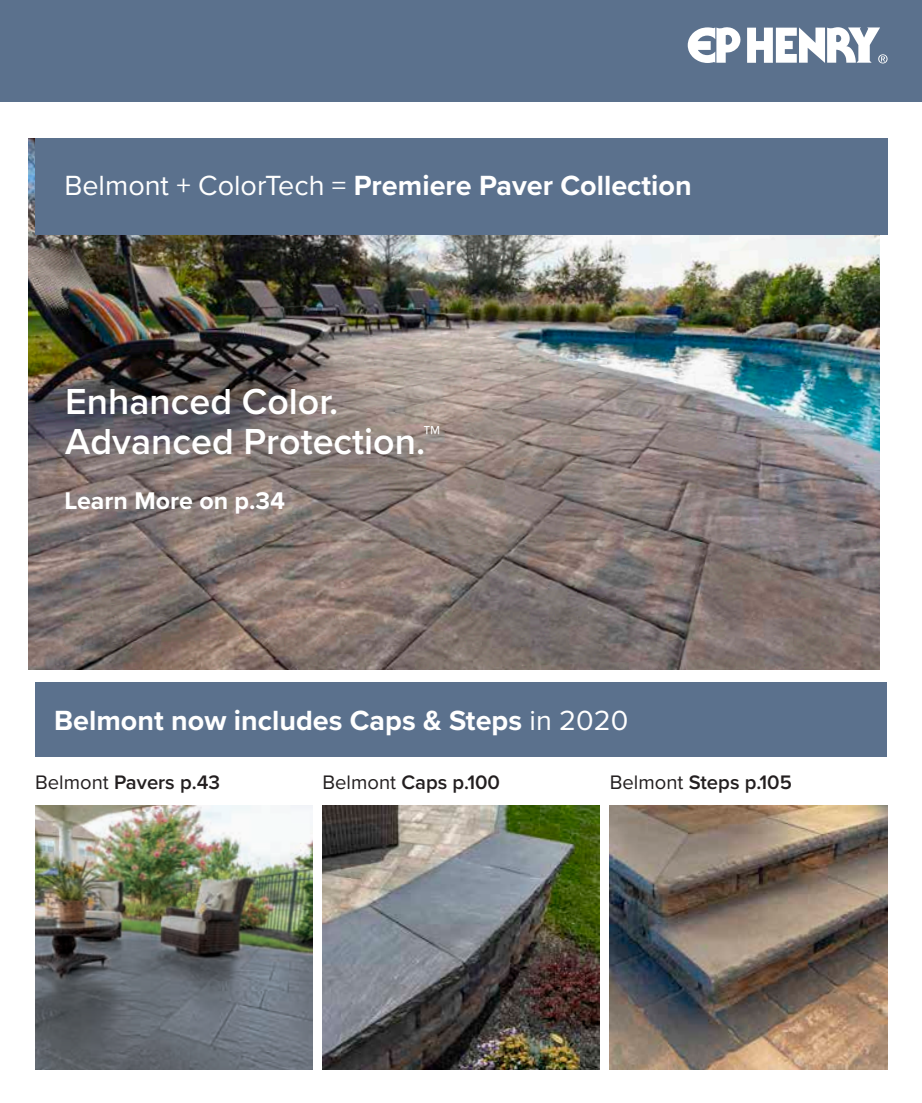
<style>
.page{position:relative;width:922px;height:1103px;background:#fff}
.page>*{position:absolute;margin:0;border:0;box-sizing:border-box;transform-origin:0 0}
.Edu_-_Large_Opening{font:600 37.5px/40px "Proxima Nova";color:#fff}
.Edu_-_Large_Opening-2{font:700 28.75px "Proxima Nova";color:#fff}
.Edu_-_Large_Opening-3{font:700 25px "Proxima Nova";color:#fff}
.Edu_-_Large_Opening-4{font:600 20.25px "Proxima Nova";color:#231f20}
.s1{font-weight:400}
</style>
<div class="page">
<div style="left:35px;top:682px;width:852px;height:74px;background:#5b718d"></div>
<img style="left:28px;top:138px;width:852px;height:531px">
<div style="left:35px;top:138px;width:852px;height:96px;background:#5b718d"></div>
<div style="left:0;top:0;width:921px;height:102px;background:#5b718d"></div>
<svg style="left:688px;top:27px;width:199px;height:36px"></svg>
<img style="left:35px;top:805px;width:277px;height:264px">
<img style="left:322px;top:805px;width:278px;height:264px">
<img style="left:610px;top:805px;width:277px;height:264px">
<p class="Edu_-_Large_Opening-2" style="left:64px;top:164px;width:629px"><span class="s1">Belmont + ColorTech =</span> Premiere Paver Collection</p>
<p class="Edu_-_Large_Opening" style="left:65px;top:380px;width:377px">Enhanced Color.<br>Advanced Protection.<span class="s1">™</span></p>
<p class="Edu_-_Large_Opening-3" style="left:64px;top:482px;width:222px">Learn More on p.34</p>
<p class="Edu_-_Large_Opening-2" style="left:54px;top:699px;width:575px">Belmont now includes Caps &amp; Steps <span class="s1">in 2020</span></p>
<p class="Edu_-_Large_Opening-4" style="left:35px;top:767px;width:186px"><span class="s1">Belmont</span> Pavers p.43</p>
<p class="Edu_-_Large_Opening-4" style="left:322px;top:767px;width:179px"><span class="s1">Belmont</span> Caps p.100</p>
<p class="Edu_-_Large_Opening-4" style="left:610px;top:767px;width:184px"><span class="s1">Belmont</span> Steps p.105</p>
</div>
